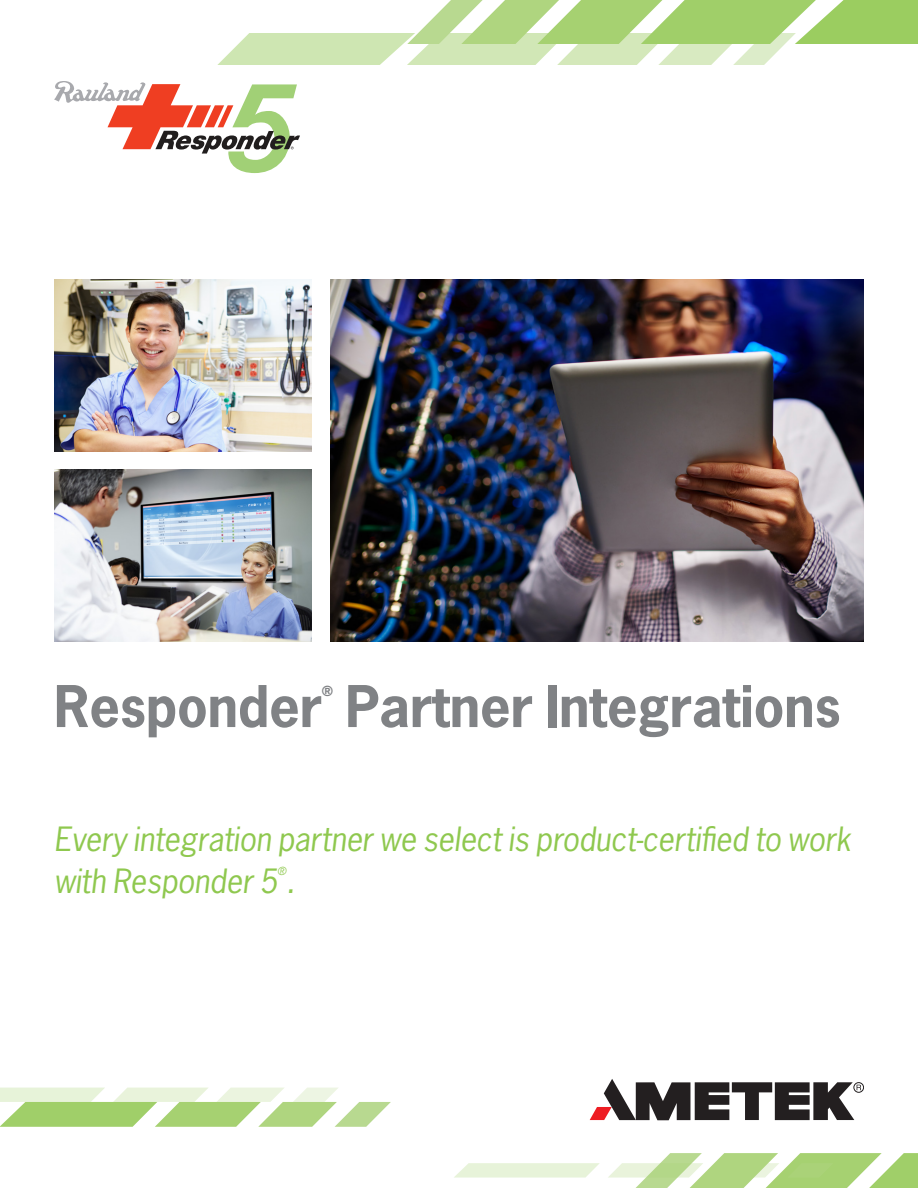
<style>
.page{position:relative;width:918px;height:1188px;background:#fff}
.page>*{position:absolute;margin:0;border:0;box-sizing:border-box;transform-origin:0 0}
.title{font:700 54px "News Gothic";letter-spacing:-.005em;color:#808285}
.title-2{font:italic 31.5px/42px "News Gothic Std";letter-spacing:-.005em;color:#8fc84f}
.title-3{font:700 13.05px "News Gothic";color:#808285}
.title-4{font:italic 10.5px "News Gothic Std";color:#8fc84f}
</style>
<div class="page">
<svg style="left:54px;top:81px;width:246px;height:92px"></svg>
<svg style="left:0;top:1088px;width:391px;height:39px"></svg>
<svg style="left:608px;top:1153px;width:310px;height:35px"></svg>
<svg style="left:454px;top:1163px;width:146px;height:15px;background:#eaf4de"></svg>
<svg style="left:217px;top:0;width:701px;height:65px"></svg>
<img style="left:330px;top:280px;width:534px;height:362px">
<img style="left:54px;top:280px;width:258px;height:172px">
<img style="left:54px;top:470px;width:258px;height:172px">
<div style="left:853px;top:1082px;width:11px;height:11px;border:1px solid #231f20;border-radius:50%"></div>
<svg style="left:590px;top:1079px;width:271px;height:41px"></svg>
<p class="title" style="left:54px;top:671px;width:788px">Responder Partner Integrations</p>
<p class="title-3" style="left:322px;top:682px;width:13px">®</p>
<p class="title-2" style="left:54px;top:819px;width:798px">Every integration partner we select is product-certified to work with Responder 5 .</p>
<p class="title-4" style="left:277px;top:864px;width:10px">®</p>
</div>
